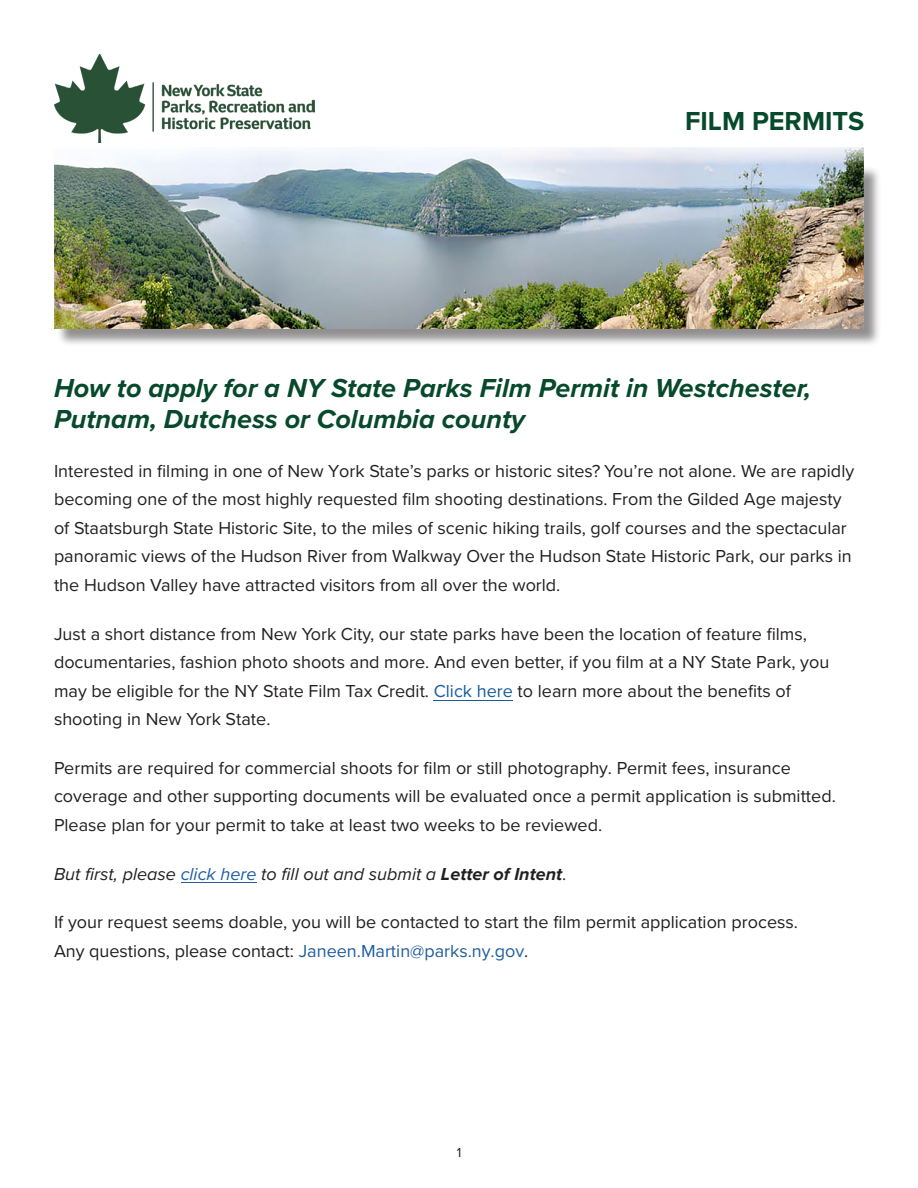
<style>
.page{position:relative;width:918px;height:1188px;background:#fff}
.page>*{position:absolute;margin:0;border:0;box-sizing:border-box;transform-origin:0 0}
.t1{font:italic 700 27px/31.2px "Proxima Nova";color:#06492b}
.t2{font:700 27px "Proxima Nova";color:#06492b}
.t3{font:18px/28.5px "Proxima Nova";color:#231f20}
.t4{font:italic 18px "Proxima Nova";color:#231f20}
.t5{font:13.5px "Proxima Nova";color:#231f20}
.s1{color:#175d9e}
.s2{color:#205e9f}
.s3{font-weight:700}
.s4{font-style:normal}
</style>
<div class="page">
<div style="left:56px;top:165px;width:825px;height:182px;background:#231f20;opacity:.5"></div>
<img style="left:54px;top:147px;width:810px;height:181px">
<img style="left:54px;top:54px;width:260px;height:88px">
<hr style="left:434px;top:700px;width:79px;height:1px;background:#175d9e">
<hr style="left:181px;top:882px;width:76px;height:1px;background:#205e9f">
<p class="t2" style="left:685px;top:101px;width:181px">FILM PERMITS</p>
<p class="t1" style="left:54px;top:372px;width:758px">How to apply for a NY State Parks Film Permit in Westchester,<br>Putnam, Dutchess or Columbia county</p>
<p class="t3" style="left:54px;top:456px;width:802px">Interested in filming in one of New York State’s parks or historic sites? You’re not alone. We are rapidly becoming one of the most highly requested film shooting destinations. From the Gilded Age majesty of Staatsburgh State Historic Site, to the miles of scenic hiking trails, golf courses and the spectacular panoramic views of the Hudson River from Walkway Over the Hudson State Historic Park, our parks in the Hudson Valley have attracted visitors from all over the world.</p>
<p class="t3" style="left:54px;top:619px;width:777px">Just a short distance from New York City, our state parks have been the location of feature films, documentaries, fashion photo shoots and more. And even better, if you film at a NY State Park, you may be eligible for the NY State Film Tax Credit. <span class="s1">Click here</span> to learn more about the benefits of shooting in New York State.</p>
<p class="t3" style="left:54px;top:753px;width:783px">Permits are required for commercial shoots for film or still photography. Permit fees, insurance coverage and other supporting documents will be evaluated once a permit application is submitted.<br>Please plan for your permit to take at least two weeks to be reviewed.</p>
<p class="t4" style="left:54px;top:861px;width:514px">But first, please <span class="s2">click here</span> to fill out and submit a <span class="s3">Letter of Intent</span><span class="s4">.</span></p>
<p class="t3" style="left:54px;top:907px;width:746px">If your request seems doable, you will be contacted to start the film permit application process.<br>Any questions, please contact: <span class="s2">Janeen.Martin@parks.ny.gov</span>.</p>
<p class="t5" style="left:457px;top:1142px;width:6px">1</p>
</div>
